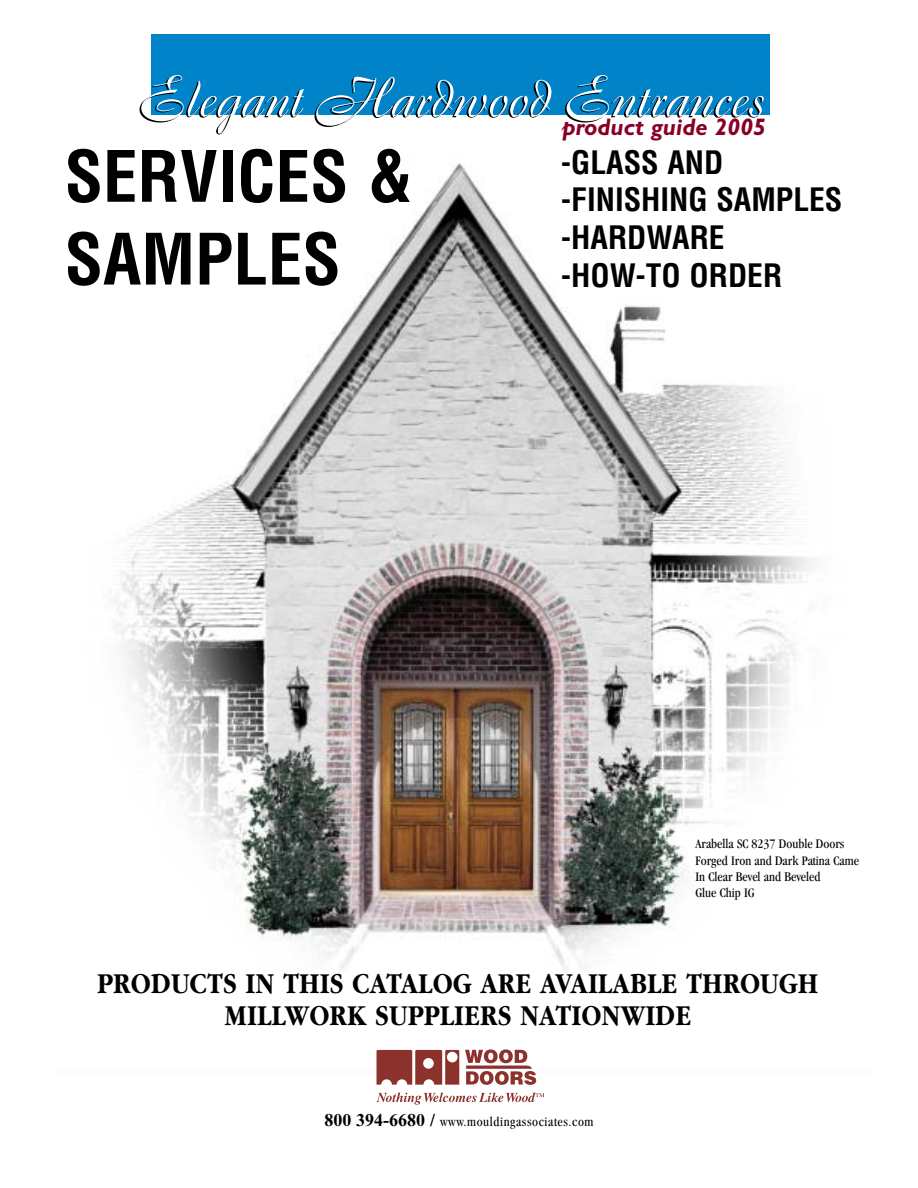
<style>
.page{position:relative;width:918px;height:1188px;background:#fff}
.page>*{position:absolute;margin:0;border:0;box-sizing:border-box;transform-origin:0 0}
.t1{font:700 condensed 69px/82.8px "Helvetica";color:#000}
.t2{font:54px "Boulevard";color:#fff}
.t3{font:700 condensed 31.5px/37.8px "Helvetica";color:#000}
.t4{font:700 30px/31.5px "Garamond";letter-spacing:.03em;color:#000;text-align:center;scale:.85 1}
.t5{font:italic 700 24px "Gill Sans";color:#890026}
.t6{font:condensed 13.5px/16.2px "Garamond";color:#000}
.t7{font:condensed 13.5px "Garamond";letter-spacing:.045em;color:#000}
.s1{color:#000}
.s2{font-family:"Times New Roman";font-weight:700;font-stretch:normal;font-size:18px}
</style>
<div class="page">
<img style="left:114px;top:114px;width:700px;height:958px">
<div style="left:151px;top:34px;width:619px;height:80px;background:#0083c8"></div>
<svg style="left:377px;top:1050px;width:82px;height:35px;background:#a15954"></svg>
<svg style="left:465px;top:1049px;width:71px;height:36px"></svg>
<svg style="left:377px;top:1093px;width:167px;height:12px"></svg>
<h2 class="t2" style="left:136px;top:80px;width:629px"><span class="s1">E</span>legant Hardwood Entrances</h2>
<h3 class="t5" style="left:562px;top:119px;width:206px">product guide 2005</h3>
<h1 class="t1" style="left:65px;top:141px;width:350px">SERVICES &amp;<br>SAMPLES</h1>
<h3 class="t3" style="left:561px;top:146px;width:283px">-GLASS AND -FINISHING SAMPLES -HARDWARE -HOW-TO ORDER</h3>
<p class="t6" style="left:696px;top:837px;width:165px">Arabella SC 8237 Double Doors<br>Forged Iron and Dark Patina Came<br>In Clear Bevel and Beveled<br>Glue Chip IG</p>
<h3 class="t4" style="left:98px;top:970px;width:849px">PRODUCTS IN THIS CATALOG ARE AVAILABLE THROUGH<br>MILLWORK SUPPLIERS NATIONWIDE</h3>
<p class="t7" style="left:324px;top:1117px;width:271px"><span class="s2">800 394-6680 /</span> www.mouldingassociates.com</p>
</div>
